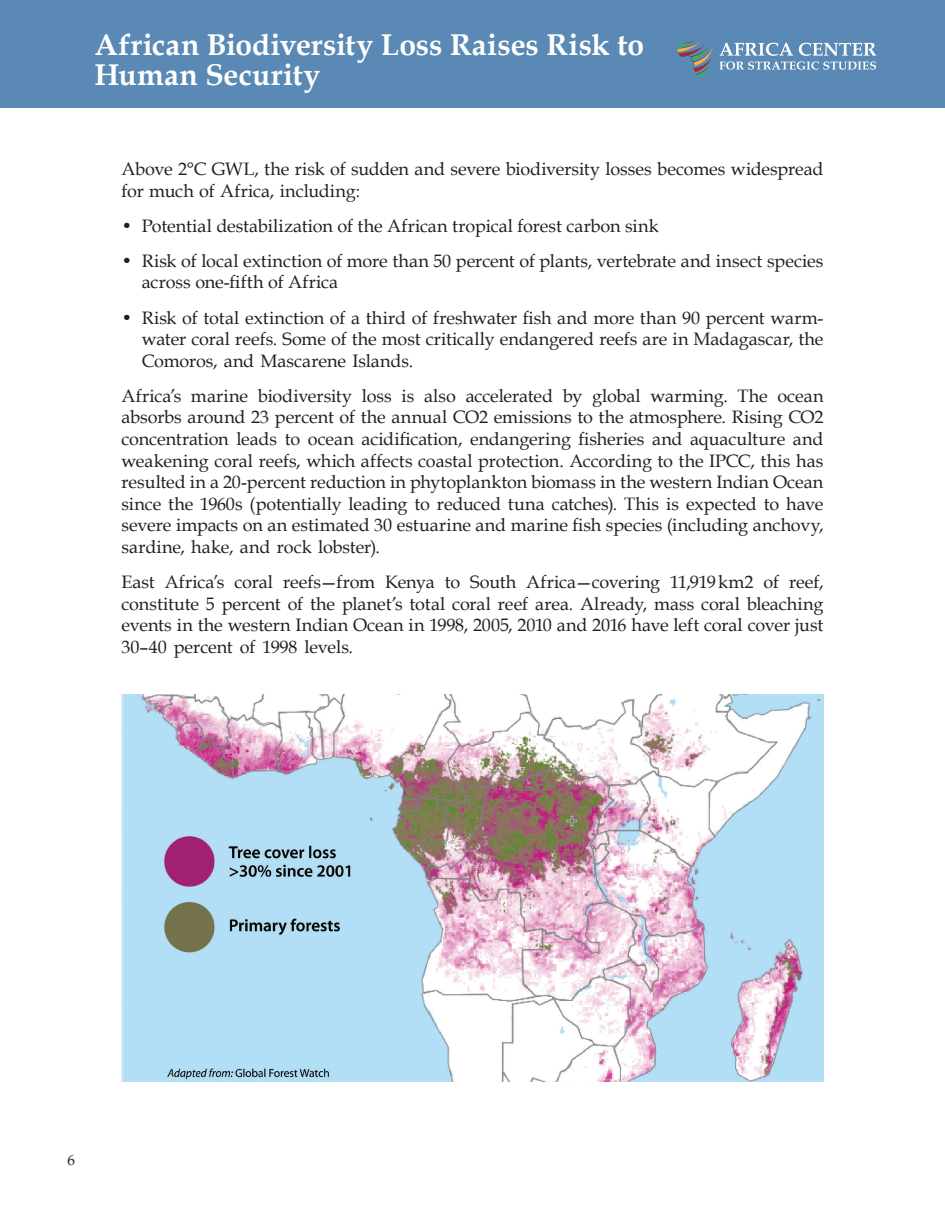
<style>
.page{position:relative;width:945px;height:1215px;background:#fff}
.page>*{position:absolute;margin:0;border:0;box-sizing:border-box;transform-origin:0 0}
.t1{font:700 30px/30px "Book Antiqua";letter-spacing:.005em;color:#fff}
.t2{font:18px/21.6px "Book Antiqua";color:#231f20;text-align:justify}
.t3{font:15px "Book Antiqua";color:#231f20}
</style>
<div class="page">
<div style="left:0;top:0;width:945px;height:108px;background:#5989b4"></div>
<svg style="left:677px;top:40px;width:199px;height:38px"></svg>
<img style="left:122px;top:695px;width:702px;height:387px">
<h1 class="t1" style="left:94px;top:29px;width:551px">African Biodiversity Loss Raises Risk to<br>Human Security</h1>
<p class="t2" style="left:122px;top:158px;width:703px">Above 2°C GWL, the risk of sudden and severe biodiversity losses becomes widespread for much of Africa, including:</p>
<p class="t2" style="left:122px;top:214px;width:539px">• Potential destabilization of the African tropical forest carbon sink</p>
<p class="t2" style="left:142px;top:250px;width:683px;text-indent:-20px">• Risk of local extinction of more than 50 percent of plants, vertebrate and insect species across one-fifth of Africa</p>
<p class="t2" style="left:142px;top:306px;width:683px;text-indent:-20px">• Risk of total extinction of a third of freshwater fish and more than 90 percent warm&shy;water coral reefs. Some of the most critically endangered reefs are in Madagascar, the Comoros, and Mascarene Islands.</p>
<p class="t2" style="left:122px;top:385px;width:704px">Africa’s marine biodiversity loss is also accelerated by global warming. The ocean absorbs around 23 percent of the annual CO2 emissions to the atmosphere. Rising CO2 concentration leads to ocean acidification, endangering fisheries and aquaculture and weakening coral reefs, which affects coastal protection. According to the IPCC, this has resulted in a 20-percent reduction in phytoplankton biomass in the western Indian Ocean since the 1960s (potentially leading to reduced tuna catches). This is expected to have severe impacts on an estimated 30 estuarine and marine fish species (including anchovy, sardine, hake, and rock lobster).</p>
<p class="t2" style="left:122px;top:571px;width:704px">East Africa’s coral reefs—from Kenya to South Africa—covering 11,919km2 of reef, constitute 5 percent of the planet’s total coral reef area. Already, mass coral bleaching events in the western Indian Ocean in 1998, 2005, 2010 and 2016 have left coral cover just 30–40 percent of 1998 levels.</p>
<p class="t3" style="left:68px;top:1149px;width:9px">6</p>
</div>
